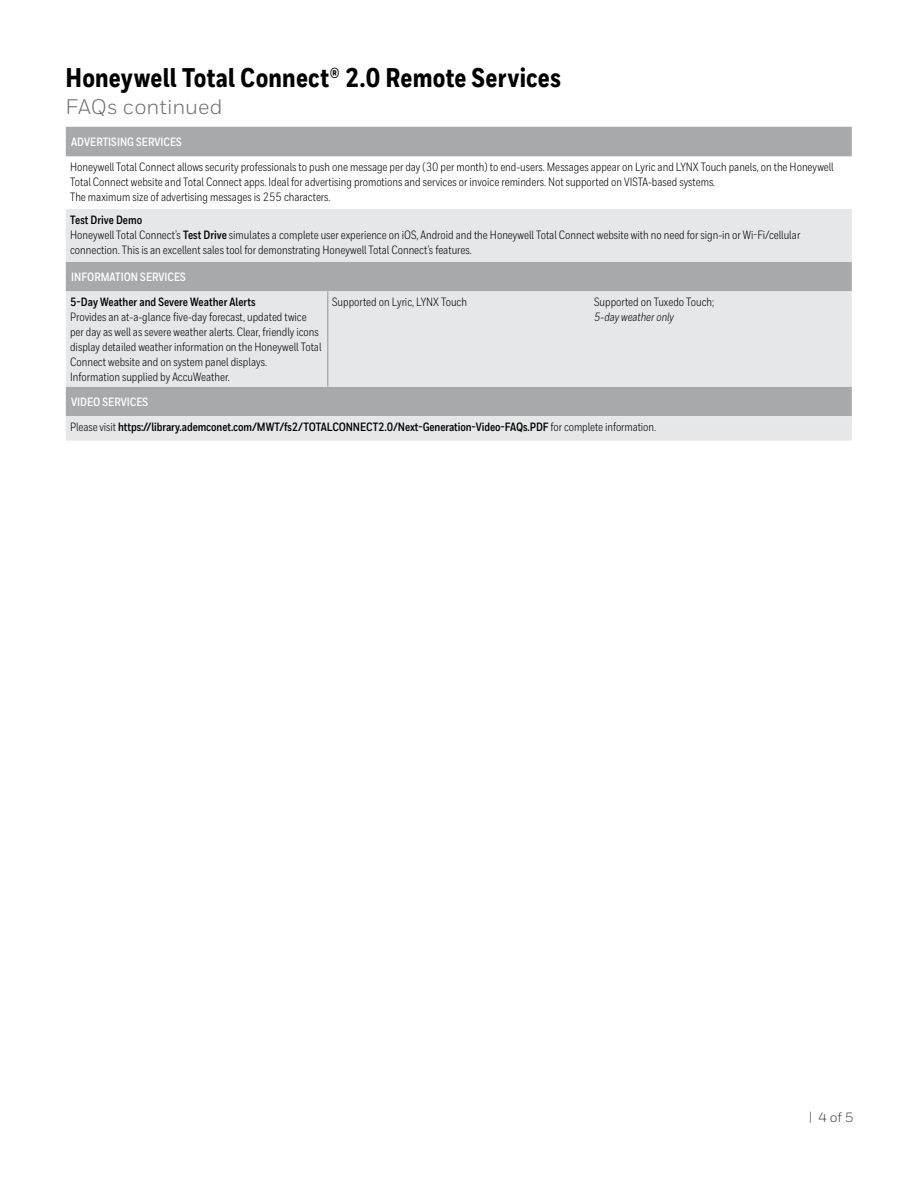
<style>
.page{position:relative;width:918px;height:1188px;background:#fff}
.page>*{position:absolute;margin:0;border:0;box-sizing:border-box;transform-origin:0 0}
.t1{font:800 27px "Honeywell Cond";letter-spacing:.01em;color:#000}
.t2{font:21px "Honeywell Sans";color:#6d6e71}
.t3{font:13.5px "Honeywell Sans";color:#414042}
.t4{font:12px/15px "Honeywell Cond";color:#000}
.t5{font:700 12px/24.9px "Honeywell Cond";letter-spacing:-.005em;color:#000}
.t6{font:700 12px "Honeywell Cond";color:#fff}
.t7{font:italic 12px "Honeywell Cond";color:#000}
.s1{font-weight:700}
.s2{color:#fff}
.s3{font-weight:400}
</style>
<div class="page">
<div style="left:66px;top:127px;width:786px;height:30px;background:#a7a9ac"></div>
<svg style="left:66px;top:209px;width:786px;height:232px;background:#d6d7d8"></svg>
<hr style="left:327px;top:291px;width:1px;height:96px;background:#939598">
<h1 class="t1" style="left:65px;top:61px;width:497px">Honeywell Total Connect® 2.0 Remote Services</h1>
<h2 class="t2" style="left:65px;top:94px;width:159px">FAQs continued</h2>
<p class="t6" style="left:71px;top:135px;width:112px">ADVERTISING SERVICES</p>
<p class="t4" style="left:70px;top:159px;width:765px">Honeywell Total Connect allows security professionals to push one message per day (30 per month) to end-users. Messages appear on Lyric and LYNX Touch panels, on the Honeywell<br>Total Connect website and Total Connect apps. Ideal for advertising promotions and services or invoice reminders. Not supported on VISTA-based systems.<br>The maximum size of advertising messages is 255 characters.</p>
<p class="t4" style="left:70px;top:212px;width:732px"><span class="s1">Test Drive Demo<br></span>Honeywell Total Connect’s <span class="s1">Test Drive</span> simulates a complete user experience on iOS, Android and the Honeywell Total Connect website with no need for sign-in or Wi-Fi/cellular connection. This is an excellent sales tool for demonstrating Honeywell Total Connect’s features.</p>
<p class="t6" style="left:71px;top:270px;width:116px">INFORMATION SERVICES</p>
<p class="t5" style="left:70px;top:290px;width:187px">5-Day Weather and Severe Weather Alerts</p>
<p class="t4" style="left:70px;top:310px;width:253px">Provides an at-a-glance five-day forecast, updated twice per day as well as severe weather alerts. Clear, friendly icons display detailed weather information on the Honeywell Total Connect website and on system panel displays.<br>Information supplied by AccuWeather.</p>
<p class="t4" style="left:332px;top:295px;width:136px">Supported on Lyric, LYNX Touch</p>
<p class="t4" style="left:594px;top:295px;width:122px">Supported on Tuxedo Touch;</p>
<p class="t7" style="left:594px;top:310px;width:81px">5-day weather only</p>
<p class="t5" style="left:70px;top:390px;width:587px"><span class="s2">VIDEO SERVICES<br></span><span class="s3">Please visit</span> https://library.ademconet.com/MWT/fs2/TOTALCONNECT2.0/Next-Generation-Video-FAQs.PDF <span class="s3">for complete information.</span></p>
<p class="t3" style="left:809px;top:1109px;width:46px">| 4 of 5</p>
</div>
